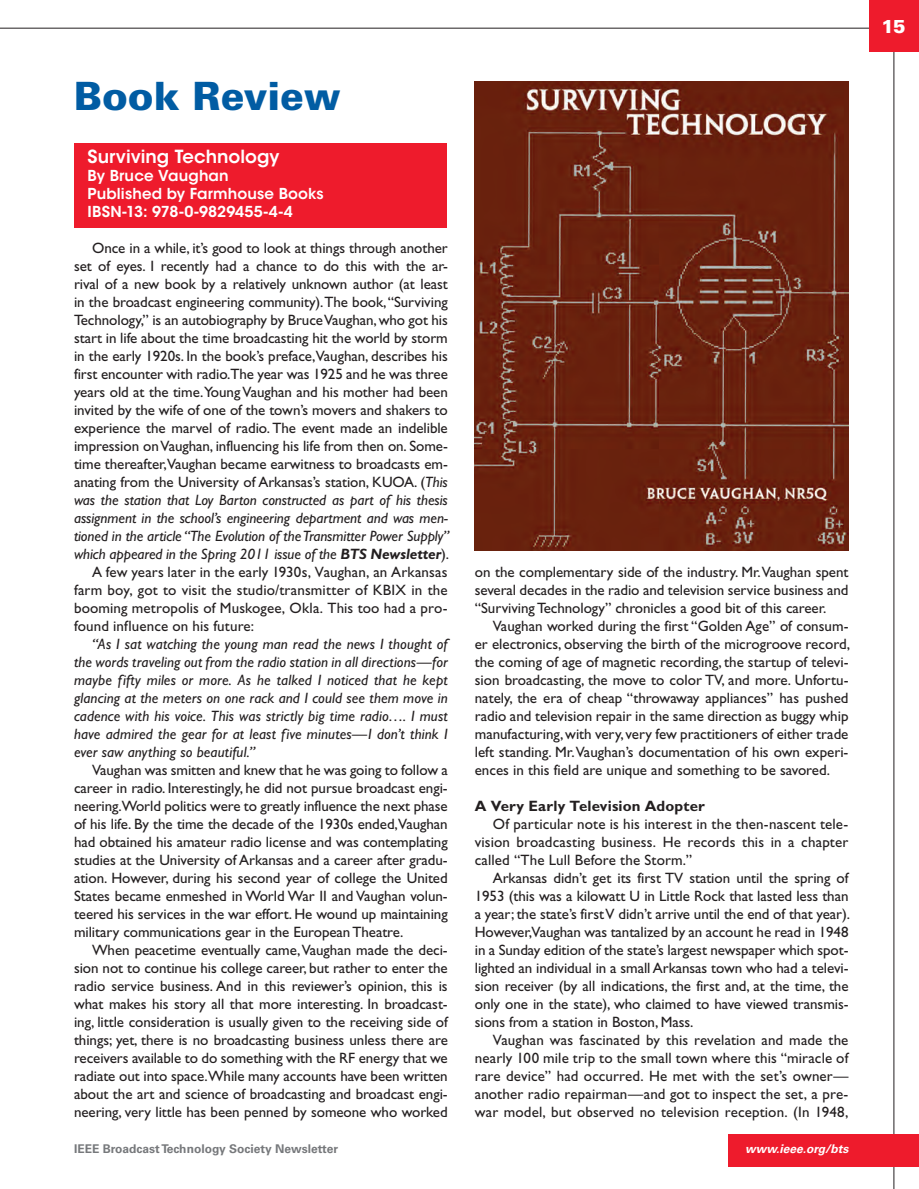
<style>
.page{position:relative;width:919px;height:1189px;background:#fff}
.page>*{position:absolute;margin:0;border:0;box-sizing:border-box;transform-origin:0 0}
.t1{font:900 39px "Univers LT Std";letter-spacing:-.005em;color:#015ca3}
.t2{font:900 18.75px "Univers LT Std";color:#fff}
.t3{font:600 18px "ITC Avant Garde Std";color:#fff}
.t4{font:15px/18px "Gill Sans Std";letter-spacing:-.005em;color:#231f20;text-align:justify}
.t5{font:italic 15px/18px "Gill Sans Std";letter-spacing:-.005em;color:#231f20;text-align:justify}
.t6{font:600 15px/18px "ITC Avant Garde Std";letter-spacing:.01em;color:#fff}
.t7{font:700 15px "Gill Sans Std";letter-spacing:.01em;color:#231f20}
.t8{font:700 12px "Univers LT Std";color:#76787b}
.t9{font:italic 700 12px "Univers LT Std";color:#fff}
.s1{font-style:italic}
.s2{font-weight:700}
.s3{font-style:normal}
</style>
<div class="page">
<div style="left:74px;top:143px;width:372px;height:84px;background:#ee1b2c"></div>
<img style="left:475px;top:82px;width:373px;height:469px">
<hr style="left:893px;top:0;width:1px;height:1188px;background:#231f20">
<hr style="left:0;top:28px;width:918px;height:1px;background:#231f20">
<div style="left:869px;top:0;width:49px;height:52px;background:#ee1b2c"></div>
<div style="left:728px;top:1134px;width:190px;height:32px;background:#ee1b2c"></div>
<h1 class="t1" style="left:74px;top:81px;width:268px">Book Review</h1>
<p class="t3" style="left:88px;top:149px;width:193px">Surviving Technology</p>
<p class="t6" style="left:88px;top:168px;width:237px">By Bruce Vaughan<br>Published by Farmhouse Books<br>IBSN-13: 978-0-9829455-4-4</p>
<p class="t4" style="left:92px;top:240px;width:357px">Once in a while, it’s good to look at things through another</p>
<p class="t4" style="left:74px;top:258px;width:375px">set of eyes. I recently had a chance to do this with the ar-</p>
<p class="t4" style="left:74px;top:276px;width:375px">rival of a new book by a relatively unknown author (at least</p>
<p class="t4" style="left:74px;top:294px;width:375px">in the broadcast engineering community).The book, “Surviving</p>
<p class="t4" style="left:74px;top:312px;width:375px">Technology,” is an autobiography by Bruce Vaughan, who got his</p>
<p class="t4" style="left:74px;top:330px;width:375px">start in life about the time broadcasting hit the world by storm</p>
<p class="t4" style="left:74px;top:348px;width:375px">in the early 1920s. In the book’s preface,Vaughan, describes his</p>
<p class="t4" style="left:74px;top:366px;width:375px">first encounter with radio.The year was 1925 and he was three</p>
<p class="t4" style="left:74px;top:384px;width:375px">years old at the time.Young Vaughan and his mother had been</p>
<p class="t4" style="left:74px;top:402px;width:375px">invited by the wife of one of the town’s movers and shakers to</p>
<p class="t4" style="left:74px;top:420px;width:375px">experience the marvel of radio. The event made an indelible</p>
<p class="t4" style="left:74px;top:438px;width:375px">impression on Vaughan, influencing his life from then on. Some-</p>
<p class="t4" style="left:74px;top:456px;width:375px">time thereafter,Vaughan became earwitness to broadcasts em-</p>
<p class="t4" style="left:74px;top:474px;width:375px">anating from the University of Arkansas’s station, KUOA. (<span class="s1">This</span></p>
<p class="t5" style="left:74px;top:492px;width:375px">was the station that Loy Barton constructed as part of his thesis</p>
<p class="t5" style="left:74px;top:510px;width:375px">assignment in the school’s engineering department and was men-</p>
<p class="t5" style="left:74px;top:528px;width:377px">tioned in the article “The Evolution of the Transmitter Power Supply”</p>
<p class="t5" style="left:74px;top:546px;width:377px">which appeared in the Spring 2011 issue of the <span class="s2">BTS Newsletter</span><span class="s3">).</span></p>
<p class="t4" style="left:92px;top:564px;width:357px">A few years later in the early 1930s, Vaughan, an Arkansas</p>
<p class="t4" style="left:74px;top:582px;width:375px">farm boy, got to visit the studio/transmitter of KBIX in the</p>
<p class="t4" style="left:74px;top:600px;width:375px">booming metropolis of Muskogee, Okla. This too had a pro-</p>
<p class="t4" style="left:74px;top:618px;width:181px">found influence on his future:</p>
<p class="t5" style="left:74px;top:636px;width:375px;text-indent:18px">“As I sat watching the young man read the news I thought of the words traveling out from the radio station in all directions—for maybe fifty miles or more. As he talked I noticed that he kept glancing at the meters on one rack and I could see them move in cadence with his voice. This was strictly big time radio…. I must have admired the gear for at least five minutes—I don’t think I ever saw anything so beautiful.”</p>
<p class="t4" style="left:74px;top:762px;width:375px;text-indent:18px">Vaughan was smitten and knew that he was going to follow a career in radio. Interestingly, he did not pursue broadcast engi&shy;neering.World politics were to greatly influence the next phase of his life. By the time the decade of the 1930s ended,Vaughan had obtained his amateur radio license and was contemplating studies at the University of Arkansas and a career after gradu&shy;ation. However, during his second year of college the United States became enmeshed in World War II and Vaughan volun&shy;teered his services in the war effort. He wound up maintaining military communications gear in the European Theatre.</p>
<p class="t4" style="left:74px;top:942px;width:375px;text-indent:18px">When peacetime eventually came, Vaughan made the deci&shy;sion not to continue his college career, but rather to enter the radio service business. And in this reviewer’s opinion, this is what makes his story all that more interesting. In broadcast&shy;ing, little consideration is usually given to the receiving side of things; yet, there is no broadcasting business unless there are receivers available to do something with the RF energy that we radiate out into space.While many accounts have been written about the art and science of broadcasting and broadcast engi&shy;neering, very little has been penned by someone who worked</p>
<p class="t4" style="left:475px;top:564px;width:375px">on the complementary side of the industry. Mr.Vaughan spent several decades in the radio and television service business and “Surviving Technology” chronicles a good bit of this career.</p>
<p class="t4" style="left:475px;top:618px;width:377px;text-indent:18px">Vaughan worked during the first “Golden Age” of consum&shy;er electronics, observing the birth of the microgroove record, the coming of age of magnetic recording, the startup of televi&shy;sion broadcasting, the move to color TV, and more. Unfortu&shy;nately, the era of cheap “throwaway appliances” has pushed radio and television repair in the same direction as buggy whip manufacturing, with very, very few practitioners of either trade left standing. Mr. Vaughan’s documentation of his own experi&shy;ences in this field are unique and something to be savored.</p>
<p class="t7" style="left:475px;top:800px;width:231px">A Very Early Television Adopter</p>
<p class="t4" style="left:475px;top:816px;width:375px;text-indent:18px">Of particular note is his interest in the then-nascent tele&shy;vision broadcasting business. He records this in a chapter called “The Lull Before the Storm.”</p>
<p class="t4" style="left:475px;top:870px;width:377px;text-indent:18px">Arkansas didn’t get its first TV station until the spring of 1953 (this was a kilowatt U in Little Rock that lasted less than a year; the state’s first V didn’t arrive until the end of that year).<br>However,Vaughan was tantalized by an account he read in 1948 in a Sunday edition of the state’s largest newspaper which spot&shy;lighted an individual in a small Arkansas town who had a televi&shy;sion receiver (by all indications, the first and, at the time, the only one in the state), who claimed to have viewed transmis&shy;sions from a station in Boston, Mass.</p>
<p class="t4" style="left:475px;top:1032px;width:375px;text-indent:18px">Vaughan was fascinated by this revelation and made the nearly 100 mile trip to the small town where this “miracle of rare device” had occurred. He met with the set’s owner— another radio repairman—and got to inspect the set, a pre&shy;war model, but observed no television reception. (In 1948,</p>
<p class="t8" style="left:74px;top:1144px;width:265px">IEEE Broadcast Technology Society Newsletter</p>
<p class="t9" style="left:745px;top:1142px;width:105px">www.ieee.org/bts</p>
<p class="t2" style="left:881px;top:19px;width:26px">15</p>
</div>
